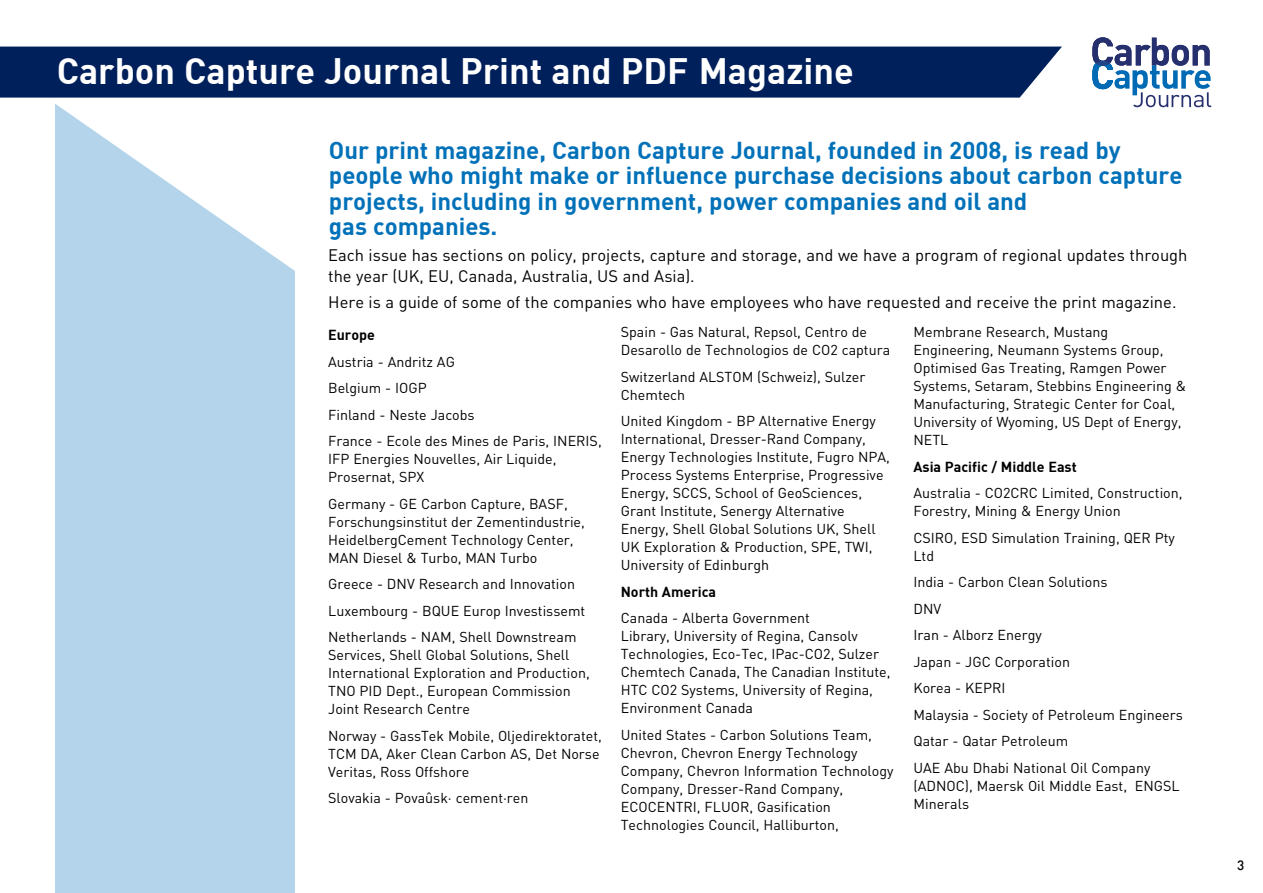
<style>
.page{position:relative;width:1263px;height:893px;background:#fff}
.page>*{position:absolute;margin:0;border:0;box-sizing:border-box;transform-origin:0 0}
.t1{font:36px "DIN Bold";color:#fff}
.t2{font:24px/25.5px "DIN Bold";color:#0071b9}
.t3{font:16.5px/21px "DIN";color:#000}
.t4{font:14.25px/18px "DIN";color:#000}
.t5{font:14.25px "DIN Bold";color:#000}
.t6{font:500 13.5px "DIN";color:#000}
</style>
<div class="page">
<div style="left:55px;top:77px;width:240px;height:816px;background:#b3d4ea"></div>
<svg style="left:55px;top:98px;width:240px;height:173px"></svg>
<div style="left:0;top:47px;width:1062px;height:51px;background:#00205b"></div>
<svg style="left:1092px;top:37px;width:119px;height:70px"></svg>
<h1 class="t1" style="left:57px;top:47px;width:798px">Carbon Capture Journal Print and PDF Magazine</h1>
<h2 class="t2" style="left:329px;top:136px;width:855px">Our print magazine, Carbon Capture Journal, founded in 2008, is read by people who might make or influence purchase decisions about carbon capture projects, including in government, power companies and oil and<br>gas companies.</h2>
<p class="t3" style="left:328px;top:245px;width:861px">Each issue has sections on policy, projects, capture and storage, and we have a program of regional updates through the year (UK, EU, Canada, Australia, US and Asia).</p>
<p class="t3" style="left:328px;top:291px;width:850px">Here is a guide of some of the companies who have employees who have requested and receive the print magazine.</p>
<p class="t5" style="left:328px;top:326px;width:48px">Europe</p>
<p class="t4" style="left:328px;top:348px;width:275px;line-height:26.5px">Austria - Andritz AG<br>Belgium - IOGP<br>Finland - Neste Jacobs<br>France - Ecole des Mines de Paris, INERIS,</p>
<p class="t4" style="left:328px;top:450px;width:230px">IFP Energies Nouvelles, Air Liquide,<br>Prosernat, SPX</p>
<p class="t4" style="left:328px;top:494px;width:258px">Germany - GE Carbon Capture, BASF, Forschungsinstitut der Zementindustrie, HeidelbergCement Technology Center, MAN Diesel &amp; Turbo, MAN Turbo</p>
<p class="t4" style="left:328px;top:570px;width:259px;line-height:26.5px">Greece - DNV Research and Innovation<br>Luxembourg - BQUE Europ Investissemt<br>Netherlands - NAM, Shell Downstream</p>
<p class="t4" style="left:328px;top:646px;width:263px">Services, Shell Global Solutions, Shell International Exploration and Production, TNO PID Dept., European Commission Joint Research Centre</p>
<p class="t4" style="left:328px;top:726px;width:275px">Norway - GassTek Mobile, Oljedirektoratet,<br>TCM DA, Aker Clean Carbon AS, Det Norse<br>Veritas, Ross Offshore</p>
<p class="t4" style="left:328px;top:789px;width:202px">Slovakia - Povaûsk· cement·ren</p>
<p class="t4" style="left:621px;top:323px;width:271px">Spain - Gas Natural, Repsol, Centro de<br>Desarollo de Technologios de CO2 captura</p>
<p class="t4" style="left:621px;top:367px;width:246px">Switzerland ALSTOM (Schweiz), Sulzer<br>Chemtech</p>
<p class="t4" style="left:621px;top:412px;width:271px">United Kingdom - BP Alternative Energy International, Dresser-Rand Company, Energy Technologies Institute, Fugro NPA, Process Systems Enterprise, Progressive Energy, SCCS, School of GeoSciences, Grant Institute, Senergy Alternative Energy, Shell Global Solutions UK, Shell UK Exploration &amp; Production, SPE, TWI, University of Edinburgh</p>
<p class="t5" style="left:621px;top:582px;width:97px">North America</p>
<p class="t4" style="left:621px;top:609px;width:271px">Canada - Alberta Government<br>Library, University of Regina, Cansolv Technologies, Eco-Tec, IPac-CO2, Sulzer Chemtech Canada, The Canadian Institute, HTC CO2 Systems, University of Regina, Environment Canada</p>
<p class="t4" style="left:621px;top:725px;width:274px">United States - Carbon Solutions Team, Chevron, Chevron Energy Technology Company, Chevron Information Technology Company, Dresser-Rand Company, ECOCENTRI, FLUOR, Gasification Technologies Council, Halliburton,</p>
<p class="t4" style="left:913px;top:323px;width:274px">Membrane Research, Mustang Engineering, Neumann Systems Group, Optimised Gas Treating, Ramgen Power Systems, Setaram, Stebbins Engineering &amp; Manufacturing, Strategic Center for Coal, University of Wyoming, US Dept of Energy, NETL</p>
<p class="t5" style="left:913px;top:457px;width:165px">Asia Pacific / Middle East</p>
<p class="t4" style="left:913px;top:484px;width:271px">Australia - CO2CRC Limited, Construction,<br>Forestry, Mining &amp; Energy Union</p>
<p class="t4" style="left:913px;top:528px;width:263px">CSIRO, ESD Simulation Training, QER Pty<br>Ltd</p>
<p class="t4" style="left:913px;top:568px;width:271px;line-height:26.5px">India - Carbon Clean Solutions<br>DNV<br>Iran - Alborz Energy<br>Japan - JGC Corporation<br>Korea - KEPRI<br>Malaysia - Society of Petroleum Engineers<br>Qatar - Qatar Petroleum<br>UAE Abu Dhabi National Oil Company</p>
<p class="t4" style="left:913px;top:776px;width:268px">(ADNOC), Maersk Oil Middle East, ENGSL<br>Minerals</p>
<p class="t6" style="left:1237px;top:857px;width:9px">3</p>
</div>
